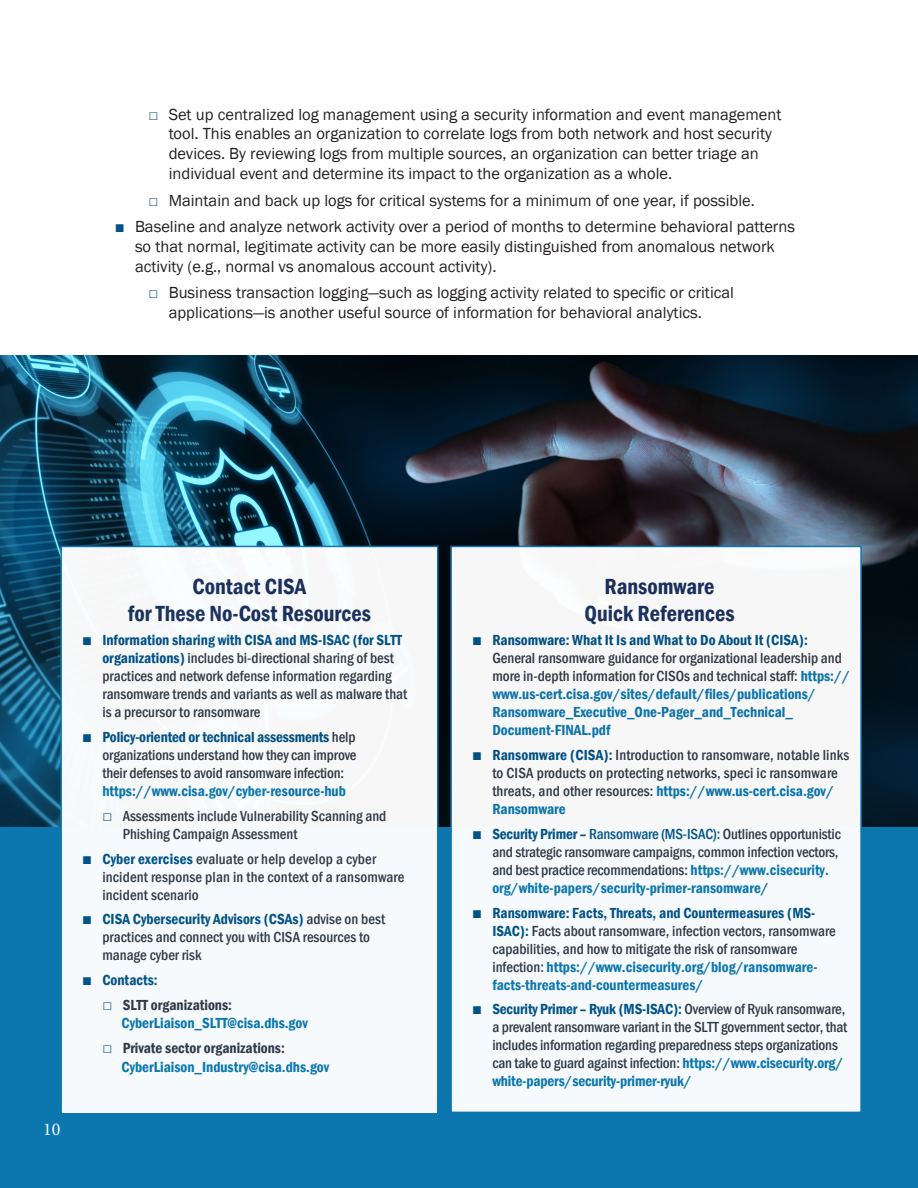
<style>
.page{position:relative;width:918px;height:1188px;background:#fff}
.page>*{position:absolute;margin:0;border:0;box-sizing:border-box;transform-origin:0 0}
.t1{font:600 condensed 22.5px/27px "Franklin Gothic";color:#1b305e;text-align:center}
.t2{font:18px "Minion Pro";color:#fff}
.t3{font:16.5px/19.8px "Franklin Gothic";color:#231f20}
.t4{font:500 condensed 15px/18px "Franklin Gothic";color:#313945}
.t5{font:600 condensed 15px/18px "Franklin Gothic";color:#0c77af}
.t6{font:600 condensed 15px "Franklin Gothic";color:#005288}
.s1{color:#005288}
.s2{font-weight:400;font-stretch:normal;font-size:16.5px;color:#005288}
.s3{font-weight:600;color:#005288}
.s4{font-weight:400;font-stretch:normal;font-size:16.5px}
.s5{color:#313945}
.s6{color:#231f20}
.s7{font-weight:500;color:#313945}
.s8{font-weight:600;color:#0c77af}
</style>
<div class="page">
<div style="left:0;top:725px;width:918px;height:463px;background:#0c77af"></div>
<img style="left:0;top:355px;width:918px;height:471px">
<div style="left:61px;top:546px;width:377px;height:568px;background:#f7fafc"></div>
<div style="left:60px;top:546px;width:378px;height:568px;border:2px solid #0c77af"></div>
<div style="left:451px;top:546px;width:410px;height:566px;background:#f7fafc"></div>
<div style="left:450px;top:546px;width:412px;height:567px;border:2px solid #0c77af"></div>
<p class="t3" style="left:169px;top:105px;width:614px;text-indent:-20px"><span class="s1">□</span> Set up centralized log management using a security information and event management tool. This enables an organization to correlate logs from both network and host security devices. By reviewing logs from multiple sources, an organization can better triage an individual event and determine its impact to the organization as a whole.</p>
<p class="t3" style="left:148px;top:190px;width:608px"><span class="s1">□</span> Maintain and back up logs for critical systems for a minimum of one year, if possible.</p>
<p class="t3" style="left:135px;top:217px;width:662px;text-indent:-20px"><span class="s1">■</span> Baseline and analyze network activity over a period of months to determine behavioral patterns so that normal, legitimate activity can be more easily distinguished from anomalous network activity (e.g., normal vs anomalous account activity).</p>
<p class="t3" style="left:169px;top:283px;width:567px;text-indent:-20px"><span class="s1">□</span> Business transaction logging—such as logging activity related to specific or critical applications—is another useful source of information for behavioral analytics.</p>
<h1 class="t1" style="left:128px;top:572px;width:245px">Contact CISA<br>for These No-Cost Resources</h1>
<p class="t4" style="left:102px;top:631px;width:306px;text-indent:-20px"><span class="s2">■</span> <span class="s3">Information sharing with CISA and MS-ISAC (for SLTT organizations)</span> includes bi-directional sharing of best practices and network defense information regarding ransomware trends and variants as well as malware that is a precursor to ransomware</p>
<p class="t4" style="left:102px;top:728px;width:256px;text-align:justify;text-indent:-20px"><span class="s2">■</span> <span class="s3">Policy-oriented or technical assessments</span> help organizations understand how they can improve their defenses to avoid ransomware infection:</p>
<p class="t5" style="left:102px;top:782px;width:245px">https://www.cisa.gov/cyber-resource-hub</p>
<p class="t4" style="left:123px;top:807px;width:265px;text-indent:-20px"><span class="s2">□</span> Assessments include Vulnerability Scanning and<br>Phishing Campaign Assessment</p>
<p class="t4" style="left:102px;top:849px;width:304px;text-indent:-20px"><span class="s2">■</span> <span class="s3">Cyber exercises</span> evaluate or help develop a cyber incident response plan in the context of a ransomware incident scenario</p>
<p class="t4" style="left:102px;top:910px;width:284px;text-indent:-20px"><span class="s2">■</span> <span class="s3">CISA Cybersecurity Advisors (CSAs)</span> advise on best practices and connect you with CISA resources to manage cyber risk</p>
<p class="t6" style="left:82px;top:970px;width:77px"><span class="s4">■</span> Contacts:</p>
<p class="t5" style="left:122px;top:996px;width:188px;text-indent:-19px"><span class="s2">□</span> <span class="s5">SLTT organizations:<br></span>CyberLiaison_SLTT@cisa.dhs.gov</p>
<p class="t5" style="left:122px;top:1037px;width:209px;line-height:19.8px;text-indent:-19px"><span class="s2">□</span> <span class="s5">Private sector organizations:<br></span>CyberLiaison_Industry@cisa.dhs.gov</p>
<p class="t2" style="left:43px;top:1117px;width:37px">10<span class="s6">10</span></p>
<h1 class="t1" style="left:584px;top:572px;width:152px">Ransomware<br>Quick References</h1>
<p class="t5" style="left:492px;top:631px;width:359px;text-indent:-20px"><span class="s2">■</span> <span class="s1">Ransomware: What It Is and What to Do About It (CISA):<br></span><span class="s7">General ransomware guidance for organizational leadership and more in-depth information for CISOs and technical staff:</span> https:// www.us-cert.cisa.gov/sites/default/files/publications/ Ransomware_Executive_One-Pager_and_Technical_ Document-FINAL.pdf</p>
<p class="t4" style="left:492px;top:746px;width:358px;text-indent:-20px"><span class="s2">■</span> <span class="s3">Ransomware (CISA):</span> Introduction to ransomware, notable links to CISA products on protecting networks, speci ic ransomware threats, and other resources: <span class="s8">https://www.us-cert.cisa.gov/ Ransomware</span></p>
<p class="t4" style="left:492px;top:825px;width:350px;text-indent:-20px"><span class="s2">■</span> <span class="s3">Security Primer –</span> <span class="s1">Ransomware (MS-ISAC):</span> Outlines opportunistic and strategic ransomware campaigns, common infection vectors, and best practice recommendations: <span class="s8">https://www.cisecurity. org/white-papers/security-primer-ransomware/</span></p>
<p class="t4" style="left:492px;top:903px;width:345px;text-indent:-20px"><span class="s2">■</span> <span class="s3">Ransomware: Facts, Threats, and Countermeasures (MS-ISAC):</span> Facts about ransomware, infection vectors, ransomware capabilities, and how to mitigate the risk of ransomware infection: <span class="s8">https://www.cisecurity.org/blog/ransomware&shy;facts-threats-and-countermeasures/</span></p>
<p class="t4" style="left:492px;top:1000px;width:357px;text-indent:-20px"><span class="s2">■</span> <span class="s3">Security Primer – Ryuk (MS-ISAC):</span> Overview of Ryuk ransomware, a prevalent ransomware variant in the SLTT government sector, that includes information regarding preparedness steps organizations can take to guard against infection: <span class="s8">https://www.cisecurity.org/ white-papers/security-primer-ryuk/</span></p>
</div>
